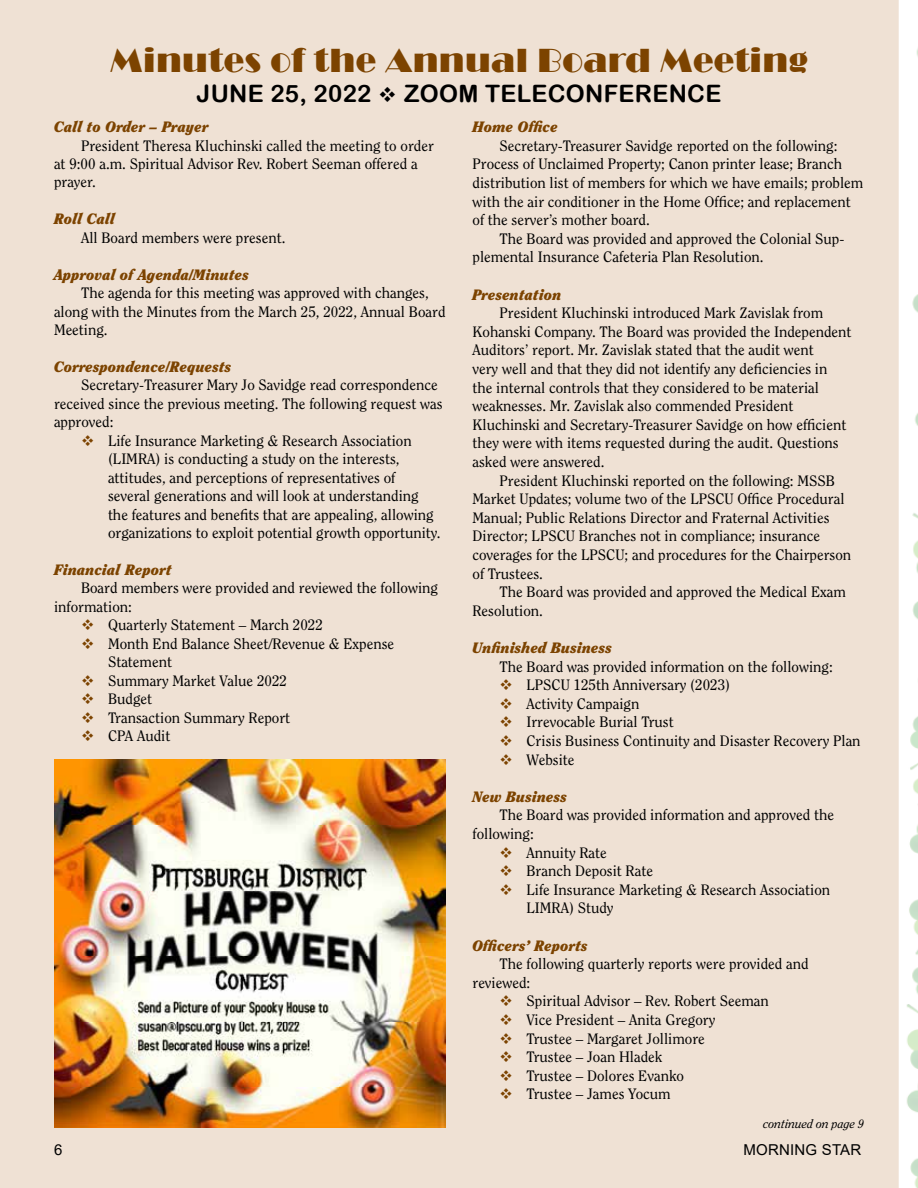
<style>
.page{position:relative;width:918px;height:1188px;background:#fff}
.page>*{position:absolute;margin:0;border:0;box-sizing:border-box;transform-origin:0 0}
.Zor-Head-18{font:34.5px "Broadway";letter-spacing:.015em;color:#7c4300}
.Zor-Head-18-2{font:24px "Arial Rounded MT Bold";letter-spacing:.015em;color:#000}
.Heading_3{font:15px/18.6px "Clearface Std";color:#000}
.Heading_2{font:italic 900 15px "Clearface Std";color:#7c4300}
.Heading_3-2{font:italic 900 15px "Clearface Std";color:#7c4300}
.Heading_8{font:italic 900 15px "Clearface Std";color:#7c4300}
.t1{font:15px "Arial";letter-spacing:.015em;color:#000}
.t2{font:italic 12px "Clearface Std";color:#000}
.s1{color:#7c4300}
</style>
<div class="page">
<div style="left:0;top:0;width:898px;height:1188px;background:#efe1d4"></div>
<img style="left:54px;top:760px;width:392px;height:368px">
<img style="left:906px;top:48px;width:12px;height:1140px">
<p class="Zor-Head-18" style="left:110px;top:40px;width:699px">Minutes of the Annual Board Meeting</p>
<p class="Zor-Head-18-2" style="left:197px;top:79px;width:526px">JUNE 25, 2022 ❖ ZOOM TELECONFERENCE</p>
<p class="Heading_2" style="left:54px;top:118px;width:156px">Call to Order – Prayer</p>
<p class="Heading_3" style="left:54px;top:136px;width:381px;text-indent:27px">President Theresa Kluchinski called the meeting to order at 9:00 a.m. Spiritual Advisor Rev. Robert Seeman offered a prayer.</p>
<p class="Heading_2" style="left:54px;top:210px;width:63px">Roll Call</p>
<p class="Heading_3" style="left:81px;top:228px;width:206px">All Board members were present.</p>
<p class="Heading_2" style="left:54px;top:265px;width:196px">Approval of Agenda/Minutes</p>
<p class="Heading_3" style="left:54px;top:284px;width:393px;text-indent:27px">The agenda for this meeting was approved with changes, along with the Minutes from the March 25, 2022, Annual Board<br>Meeting.</p>
<p class="Heading_2" style="left:54px;top:358px;width:179px">Correspondence/Requests</p>
<p class="Heading_3" style="left:54px;top:376px;width:390px;text-indent:27px">Secretary-Treasurer Mary Jo Savidge read correspondence received since the previous meeting. The following request was approved:</p>
<p class="Heading_3" style="left:108px;top:431px;width:334px;text-indent:-27px"><span class="s1">❖</span> Life Insurance Marketing &amp; Research Association (LIMRA) is conducting a study on the interests, attitudes, and perceptions of representatives of several generations and will look at understanding the features and benefits that are appealing, allowing organizations to exploit potential growth opportunity.</p>
<p class="Heading_2" style="left:54px;top:561px;width:119px">Financial Report</p>
<p class="Heading_3" style="left:54px;top:579px;width:386px;text-indent:27px">Board members were provided and reviewed the following information:</p>
<p class="Heading_3" style="left:81px;top:616px;width:243px"><span class="s1">❖</span> Quarterly Statement – March 2022</p>
<p class="Heading_3" style="left:108px;top:634px;width:288px;text-indent:-27px"><span class="s1">❖</span> Month End Balance Sheet/Revenue &amp; Expense<br>Statement</p>
<p class="Heading_3" style="left:81px;top:671px;width:208px"><span class="s1">❖</span> Summary Market Value 2022</p>
<p class="Heading_3" style="left:81px;top:690px;width:73px"><span class="s1">❖</span> Budget</p>
<p class="Heading_3" style="left:81px;top:708px;width:211px"><span class="s1">❖</span> Transaction Summary Report</p>
<p class="Heading_3" style="left:81px;top:726px;width:91px"><span class="s1">❖</span> CPA Audit</p>
<p class="Heading_2" style="left:472px;top:118px;width:87px">Home Office</p>
<p class="Heading_3" style="left:472px;top:136px;width:392px;text-indent:27px">Secretary-Treasurer Savidge reported on the following:<br>Process of Unclaimed Property; Canon printer lease; Branch distribution list of members for which we have emails; problem with the air conditioner in the Home Office; and replacement of the server’s mother board.</p>
<p class="Heading_3" style="left:472px;top:229px;width:373px;text-indent:27px">The Board was provided and approved the Colonial Sup&shy;plemental Insurance Cafeteria Plan Resolution.</p>
<p class="Heading_2" style="left:472px;top:285px;width:91px">Presentation</p>
<p class="Heading_3" style="left:472px;top:304px;width:381px;text-indent:27px">President Kluchinski introduced Mark Zavislak from Kohanski Company. The Board was provided the Independent Auditors’ report. Mr. Zavislak stated that the audit went<br>very well and that they did not identify any deficiencies in<br>the internal controls that they considered to be material weaknesses. Mr. Zavislak also commended President Kluchinski and Secretary-Treasurer Savidge on how efficient they were with items requested during the audit. Questions asked were answered.</p>
<p class="Heading_3" style="left:472px;top:471px;width:380px;text-indent:27px">President Kluchinski reported on the following: MSSB Market Updates; volume two of the LPSCU Office Procedural Manual; Public Relations Director and Fraternal Activities Director; LPSCU Branches not in compliance; insurance coverages for the LPSCU; and procedures for the Chairperson of Trustees.</p>
<p class="Heading_3" style="left:472px;top:583px;width:375px;text-indent:27px">The Board was provided and approved the Medical Exam<br>Resolution.</p>
<p class="Heading_8" style="left:472px;top:639px;width:141px">Unfinished Business</p>
<p class="Heading_3" style="left:500px;top:657px;width:335px">The Board was provided information on the following:</p>
<p class="Heading_3" style="left:500px;top:676px;width:232px"><span class="s1">❖</span> LPSCU 125th Anniversary (2023)</p>
<p class="Heading_3" style="left:500px;top:694px;width:141px"><span class="s1">❖</span> Activity Campaign</p>
<p class="Heading_3" style="left:500px;top:713px;width:176px"><span class="s1">❖</span> Irrevocable Burial Trust</p>
<p class="Heading_3" style="left:500px;top:731px;width:363px"><span class="s1">❖</span> Crisis Business Continuity and Disaster Recovery Plan</p>
<p class="Heading_3" style="left:500px;top:750px;width:77px"><span class="s1">❖</span> Website</p>
<p class="Heading_3-2" style="left:472px;top:787px;width:96px">New Business</p>
<p class="Heading_3" style="left:472px;top:806px;width:363px;text-indent:27px">The Board was provided information and approved the following:</p>
<p class="Heading_3" style="left:500px;top:843px;width:109px"><span class="s1">❖</span> Annuity Rate</p>
<p class="Heading_3" style="left:500px;top:862px;width:155px"><span class="s1">❖</span> Branch Deposit Rate</p>
<p class="Heading_3" style="left:500px;top:880px;width:332px"><span class="s1">❖</span> Life Insurance Marketing &amp; Research Association</p>
<p class="Heading_3" style="left:526px;top:899px;width:89px">LIMRA) Study</p>
<p class="Heading_3-2" style="left:472px;top:936px;width:117px">Officers’ Reports</p>
<p class="Heading_3" style="left:472px;top:955px;width:338px;text-indent:27px">The following quarterly reports were provided and reviewed:</p>
<p class="Heading_3" style="left:500px;top:992px;width:271px"><span class="s1">❖</span> Spiritual Advisor – Rev. Robert Seeman</p>
<p class="Heading_3" style="left:500px;top:1010px;width:217px"><span class="s1">❖</span> Vice President – Anita Gregory</p>
<p class="Heading_3" style="left:500px;top:1029px;width:207px"><span class="s1">❖</span> Trustee – Margaret Jollimore</p>
<p class="Heading_3" style="left:500px;top:1048px;width:164px"><span class="s1">❖</span> Trustee – Joan Hladek</p>
<p class="Heading_3" style="left:500px;top:1066px;width:186px"><span class="s1">❖</span> Trustee – Dolores Evanko</p>
<p class="Heading_3" style="left:500px;top:1085px;width:173px"><span class="s1">❖</span> Trustee – James Yocum</p>
<p class="t2" style="left:763px;top:1117px;width:103px">continued on page 9</p>
<p class="t1" style="left:54px;top:1139px;width:10px">6</p>
<p class="t1" style="left:743px;top:1139px;width:119px">MORNING STAR</p>
</div>
